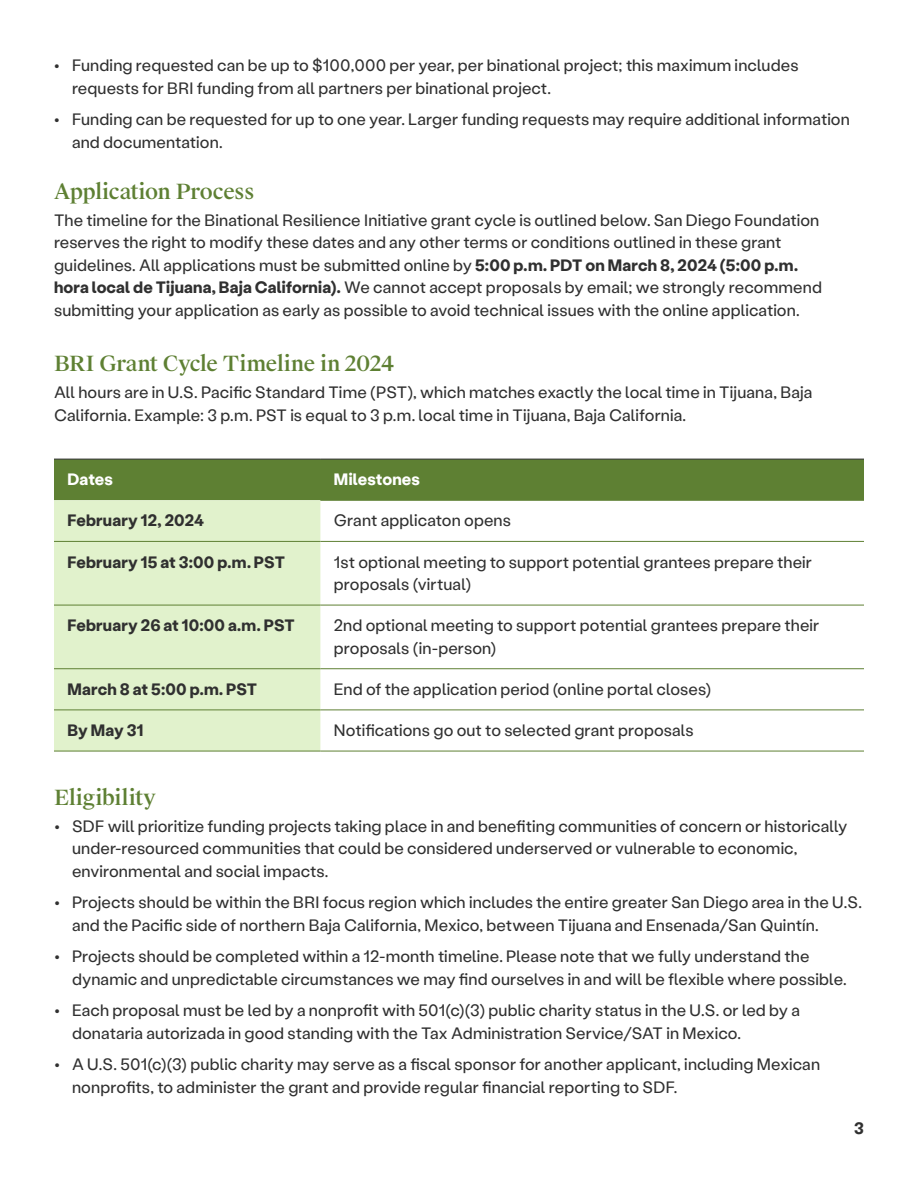
<style>
.page{position:relative;width:918px;height:1188px;background:#fff}
.page>*{position:absolute;margin:0;border:0;box-sizing:border-box;transform-origin:0 0}
.t1{font:500 21px "Suisse Works";letter-spacing:-.015em;color:#5e8033}
.t2{font:16.5px/22.5px "Stabil Grotesk";letter-spacing:.005em;color:#303030}
.t3{font:700 16.5px "Stabil Grotesk";letter-spacing:.01em;color:#303030}
.t4{font:700 16.5px "Stabil Grotesk";letter-spacing:.005em;color:#fff}
.s1{font-weight:700}
</style>
<div class="page">
<div style="left:54px;top:460px;width:810px;height:40px;background:#5e8033"></div>
<div style="left:54px;top:500px;width:266px;height:251px;background:#e1f2cc"></div>
<hr style="left:54px;top:459px;width:266px;height:1px;background:#303030">
<hr style="left:320px;top:459px;width:544px;height:1px;background:#303030">
<hr style="left:54px;top:710px;width:266px;height:1px;background:#5e8033">
<hr style="left:320px;top:710px;width:544px;height:1px;background:#5e8033">
<hr style="left:54px;top:751px;width:266px;height:1px;background:#5e8033">
<hr style="left:320px;top:751px;width:544px;height:1px;background:#5e8033">
<hr style="left:320px;top:500px;width:544px;height:1px;background:#5e8033">
<hr style="left:54px;top:668px;width:266px;height:1px;background:#5e8033">
<hr style="left:320px;top:668px;width:544px;height:1px;background:#5e8033">
<hr style="left:54px;top:605px;width:266px;height:1px;background:#5e8033">
<hr style="left:320px;top:605px;width:544px;height:1px;background:#5e8033">
<hr style="left:54px;top:541px;width:266px;height:1px;background:#5e8033">
<hr style="left:320px;top:541px;width:544px;height:1px;background:#5e8033">
<p class="t2" style="left:72px;top:53px;width:728px;text-indent:-18px">• Funding requested can be up to $100,000 per year, per binational project; this maximum includes requests for BRI funding from all partners per binational project.</p>
<p class="t2" style="left:72px;top:107px;width:779px;text-indent:-18px">• Funding can be requested for up to one year. Larger funding requests may require additional information and documentation.</p>
<p class="t1" style="left:54px;top:178px;width:202px">Application Process</p>
<p class="t2" style="left:54px;top:208px;width:769px">The timeline for the Binational Resilience Initiative grant cycle is outlined below. San Diego Foundation reserves the right to modify these dates and any other terms or conditions outlined in these grant guidelines. All applications must be submitted online by <span class="s1">5:00 p.m. PDT on March 8, 2024 (5:00 p.m. hora local de Tijuana, Baja California).</span> We cannot accept proposals by email; we strongly recommend submitting your application as early as possible to avoid technical issues with the online application.</p>
<p class="t1" style="left:54px;top:351px;width:342px">BRI Grant Cycle Timeline in 2024</p>
<p class="t2" style="left:54px;top:380px;width:760px">All hours are in U.S. Pacific Standard Time (PST), which matches exactly the local time in Tijuana, Baja<br>California. Example: 3 p.m. PST is equal to 3 p.m. local time in Tijuana, Baja California.</p>
<p class="t4" style="left:68px;top:468px;width:47px">Dates</p>
<p class="t4" style="left:334px;top:468px;width:88px">Milestones</p>
<p class="t3" style="left:68px;top:509px;width:138px">February 12, 2024</p>
<p class="t2" style="left:334px;top:509px;width:179px">Grant applicaton opens</p>
<p class="t3" style="left:68px;top:550px;width:219px">February 15 at 3:00 p.m. PST</p>
<p class="t2" style="left:334px;top:550px;width:480px">1st optional meeting to support potential grantees prepare their proposals (virtual)</p>
<p class="t3" style="left:68px;top:614px;width:229px">February 26 at 10:00 a.m. PST</p>
<p class="t2" style="left:334px;top:613px;width:487px">2nd optional meeting to support potential grantees prepare their proposals (in-person)</p>
<p class="t3" style="left:68px;top:678px;width:191px">March 8 at 5:00 p.m. PST</p>
<p class="t2" style="left:334px;top:677px;width:379px">End of the application period (online portal closes)</p>
<p class="t3" style="left:68px;top:719px;width:77px">By May 31</p>
<p class="t2" style="left:334px;top:718px;width:361px">Notifications go out to selected grant proposals</p>
<p class="t1" style="left:54px;top:784px;width:103px">Eligibility</p>
<p class="t2" style="left:72px;top:814px;width:777px;text-indent:-18px">• SDF will prioritize funding projects taking place in and benefiting communities of concern or historically under-resourced communities that could be considered underserved or vulnerable to economic, environmental and social impacts.</p>
<p class="t2" style="left:72px;top:890px;width:792px;text-indent:-18px">• Projects should be within the BRI focus region which includes the entire greater San Diego area in the U.S. and the Pacific side of northern Baja California, Mexico, between Tijuana and Ensenada/San Quintín.</p>
<p class="t2" style="left:72px;top:944px;width:776px;text-indent:-18px">• Projects should be completed within a 12-month timeline. Please note that we fully understand the dynamic and unpredictable circumstances we may find ourselves in and will be flexible where possible.</p>
<p class="t2" style="left:72px;top:998px;width:729px;text-indent:-18px">• Each proposal must be led by a nonprofit with 501(c)(3) public charity status in the U.S. or led by a donataria autorizada in good standing with the Tax Administration Service/SAT in Mexico.</p>
<p class="t2" style="left:72px;top:1052px;width:750px;text-indent:-18px">• A U.S. 501(c)(3) public charity may serve as a fiscal sponsor for another applicant, including Mexican nonprofits, to administer the grant and provide regular financial reporting to SDF.</p>
<p class="t3" style="left:854px;top:1117px;width:11px">3</p>
</div>
